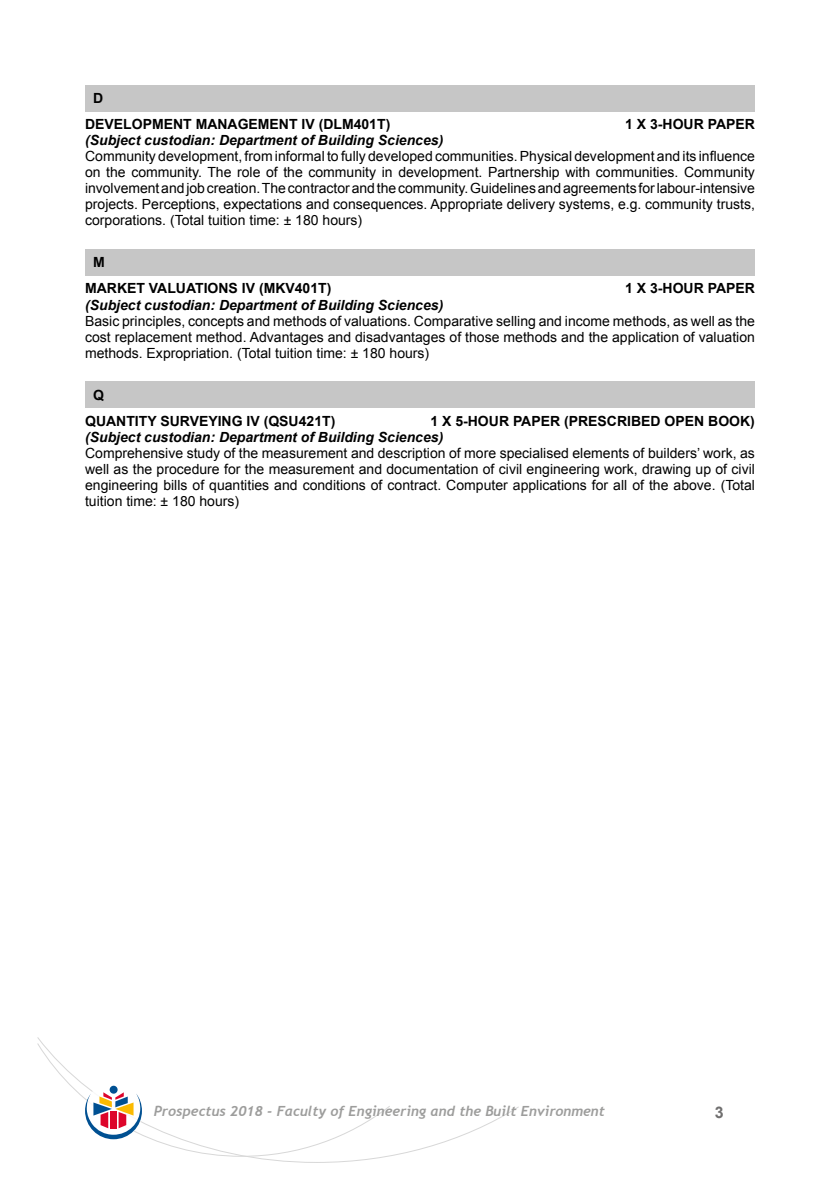
<style>
.page{position:relative;width:840px;height:1191px;background:#fff}
.page>*{position:absolute;margin:0;border:0;box-sizing:border-box;transform-origin:0 0}
.t1{font:700 16px "Arial";color:#706f6f}
.t2{font:14px/16px "Arial";color:#000;text-align:justify}
.t3{font:700 14px/26px "Arial";color:#000}
.t4{font:italic 700 14px "Arial";color:#000}
.t5{font:italic 700 14px "Trebuchet";color:#9d9d9c}
</style>
<div class="page">
<svg style="left:37px;top:1037px;width:482px;height:125px"></svg>
<svg style="left:37px;top:1043px;width:353px;height:113px"></svg>
<div style="left:85px;top:85px;width:669px;height:26px;background:#c6c6c6"></div>
<div style="left:85px;top:249px;width:669px;height:26px;background:#c6c6c6"></div>
<div style="left:85px;top:381px;width:669px;height:27px;background:#c6c6c6"></div>
<p class="t3" style="left:85px;top:85px;width:306px;text-indent:8px">D<br>DEVELOPMENT MANAGEMENT IV (DLM401T)</p>
<p class="t3" style="left:624px;top:111px;width:131px">1 X 3-HOUR PAPER</p>
<p class="t4" style="left:85px;top:131px;width:359px">(Subject custodian: Department of Building Sciences)</p>
<p class="t2" style="left:85px;top:148px;width:671px">Community development, from informal to fully developed communities. Physical development and its influence on the community. The role of the community in development. Partnership with communities. Community involvement and job creation. The contractor and the community. Guidelines and agreements for labour-intensive projects. Perceptions, expectations and consequences. Appropriate delivery systems, e.g. community trusts, corporations. (Total tuition time: ± 180 hours)</p>
<p class="t3" style="left:85px;top:250px;width:248px;text-indent:8px">M<br>MARKET VALUATIONS IV (MKV401T)</p>
<p class="t3" style="left:624px;top:276px;width:131px">1 X 3-HOUR PAPER</p>
<p class="t4" style="left:85px;top:295px;width:359px">(Subject custodian: Department of Building Sciences)</p>
<p class="t2" style="left:85px;top:312px;width:671px">Basic principles, concepts and methods of valuations. Comparative selling and income methods, as well as the cost replacement method. Advantages and disadvantages of those methods and the application of valuation methods. Expropriation. (Total tuition time: ± 180 hours)</p>
<p class="t3" style="left:85px;top:382px;width:251px;text-indent:8px">Q<br>QUANTITY SURVEYING IV (QSU421T)</p>
<p class="t3" style="left:430px;top:408px;width:326px">1 X 5-HOUR PAPER (PRESCRIBED OPEN BOOK)</p>
<p class="t4" style="left:85px;top:427px;width:359px">(Subject custodian: Department of Building Sciences)</p>
<p class="t2" style="left:85px;top:445px;width:671px">Comprehensive study of the measurement and description of more specialised elements of builders’ work, as well as the procedure for the measurement and documentation of civil engineering work, drawing up of civil engineering bills of quantities and conditions of contract. Computer applications for all of the above. (Total tuition time: ± 180 hours)</p>
<p class="t5" style="left:154px;top:1102px;width:452px">Prospectus 2018 - Faculty of Engineering and the Built Environment</p>
<p class="t1" style="left:714px;top:1100px;width:10px">3</p>
</div>
